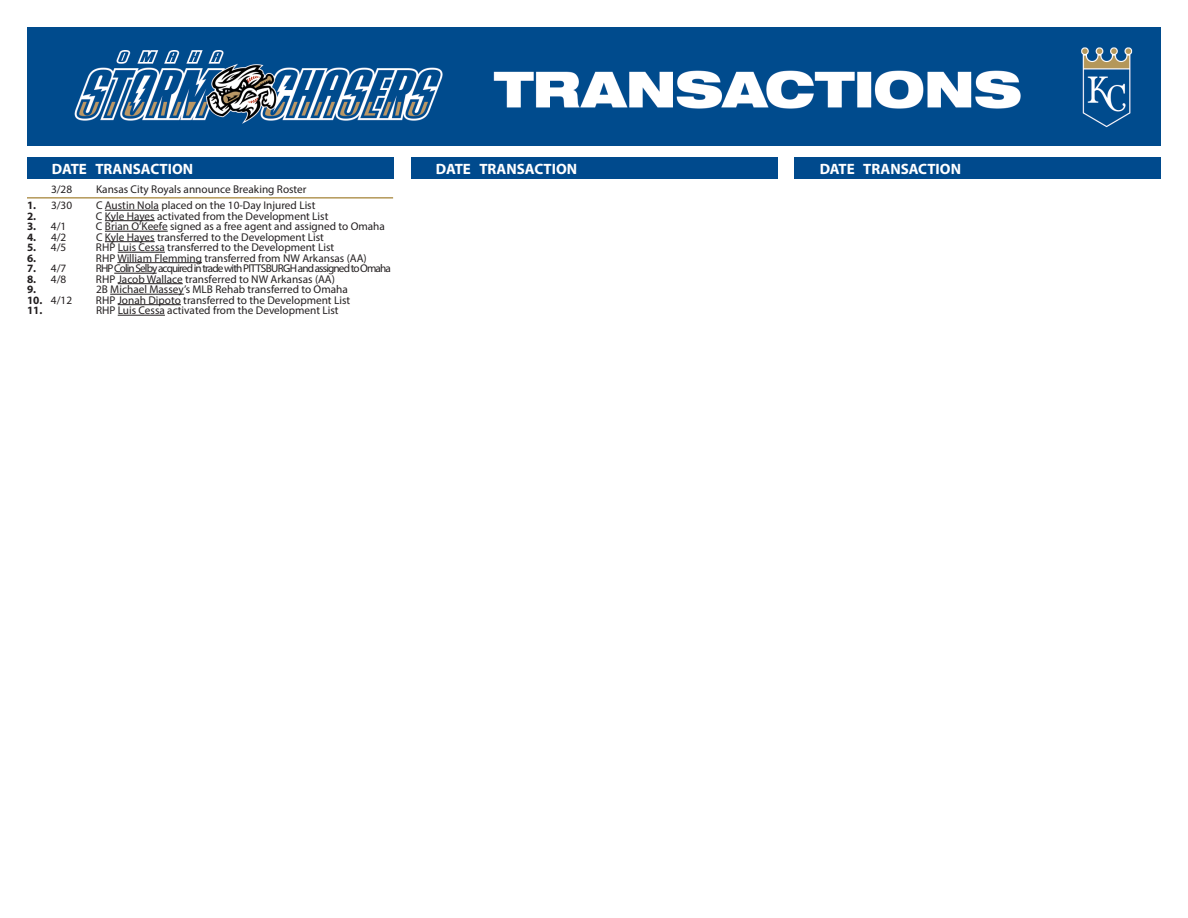
<style>
.page{position:relative;width:1188px;height:918px;background:#fff}
.page>*{position:absolute;margin:0;border:0;box-sizing:border-box;transform-origin:0 0}
.t1{font:700 15px "Myriad Pro";color:#fff}
.t2{font:11.25px "Myriad Pro";color:#231f20}
.t3{font:11.25px "Myriad Pro";letter-spacing:-.08em;color:#231f20}
.t4{font:700 11.25px "Myriad Pro";color:#231f20}
.s1{font-weight:700}
</style>
<div class="page">
<img style="left:27px;top:27px;width:1134px;height:119px">
<hr style="left:105px;top:210px;width:54px;height:1px;background:#231f20">
<hr style="left:105px;top:220px;width:50px;height:1px;background:#231f20">
<hr style="left:105px;top:231px;width:63px;height:1px;background:#231f20">
<hr style="left:105px;top:241px;width:50px;height:1px;background:#231f20">
<hr style="left:118px;top:252px;width:47px;height:1px;background:#231f20">
<hr style="left:117px;top:262px;width:85px;height:1px;background:#231f20">
<hr style="left:114px;top:273px;width:43px;height:1px;background:#231f20">
<hr style="left:118px;top:283px;width:65px;height:1px;background:#231f20">
<hr style="left:110px;top:294px;width:74px;height:1px;background:#231f20">
<hr style="left:118px;top:304px;width:63px;height:1px;background:#231f20">
<hr style="left:118px;top:315px;width:47px;height:1px;background:#231f20">
<hr style="left:27px;top:197px;width:366px;height:2px;background:#b39758">
<div style="left:27px;top:158px;width:366px;height:21px;background:#004a8d"></div>
<div style="left:411px;top:158px;width:366px;height:21px;background:#004a8d"></div>
<div style="left:795px;top:158px;width:366px;height:21px;background:#004a8d"></div>
<p class="t1" style="left:52px;top:159px;width:143px">DATE TRANSACTION</p>
<p class="t1" style="left:436px;top:159px;width:143px">DATE TRANSACTION</p>
<p class="t1" style="left:820px;top:159px;width:143px">DATE TRANSACTION</p>
<p class="t2" style="left:51px;top:182px;width:23px">3/28</p>
<p class="t2" style="left:96px;top:182px;width:212px">Kansas City Royals announce Breaking Roster</p>
<p class="t2" style="left:27px;top:198px;width:47px"><span class="s1">1.</span> 3/30</p>
<p class="t2" style="left:96px;top:198px;width:221px">C Austin Nola placed on the 10-Day Injured List</p>
<p class="t4" style="left:27px;top:208px;width:11px">2.</p>
<p class="t2" style="left:96px;top:209px;width:234px">C Kyle Hayes activated from the Development List</p>
<p class="t2" style="left:27px;top:219px;width:41px"><span class="s1">3.</span> 4/1</p>
<p class="t2" style="left:96px;top:219px;width:290px">C Brian O’Keefe signed as a free agent and assigned to Omaha</p>
<p class="t2" style="left:27px;top:230px;width:41px"><span class="s1">4.</span> 4/2</p>
<p class="t2" style="left:96px;top:230px;width:230px">C Kyle Hayes transferred to the Development List</p>
<p class="t2" style="left:27px;top:240px;width:41px"><span class="s1">5.</span> 4/5</p>
<p class="t2" style="left:96px;top:240px;width:240px">RHP Luis Cessa transferred to the Development List</p>
<p class="t4" style="left:27px;top:250px;width:11px">6.</p>
<p class="t2" style="left:96px;top:251px;width:272px">RHP William Flemming transferred from NW Arkansas (AA)</p>
<p class="t2" style="left:27px;top:261px;width:41px"><span class="s1">7.</span> 4/7</p>
<p class="t3" style="left:96px;top:261px;width:296px">RHP Colin Selby acquired in trade with PITTSBURGH and assigned to Omaha</p>
<p class="t2" style="left:27px;top:272px;width:41px"><span class="s1">8.</span> 4/8</p>
<p class="t2" style="left:96px;top:272px;width:240px">RHP Jacob Wallace transferred to NW Arkansas (AA)</p>
<p class="t4" style="left:27px;top:282px;width:11px">9.</p>
<p class="t2" style="left:96px;top:282px;width:253px">2B Michael Massey’s MLB Rehab transferred to Omaha</p>
<p class="t2" style="left:27px;top:293px;width:47px"><span class="s1">10.</span> 4/12</p>
<p class="t2" style="left:96px;top:293px;width:256px">RHP Jonah Dipoto transferred to the Development List</p>
<p class="t4" style="left:27px;top:303px;width:17px">11.</p>
<p class="t2" style="left:96px;top:303px;width:244px">RHP Luis Cessa activated from the Development List</p>
</div>
